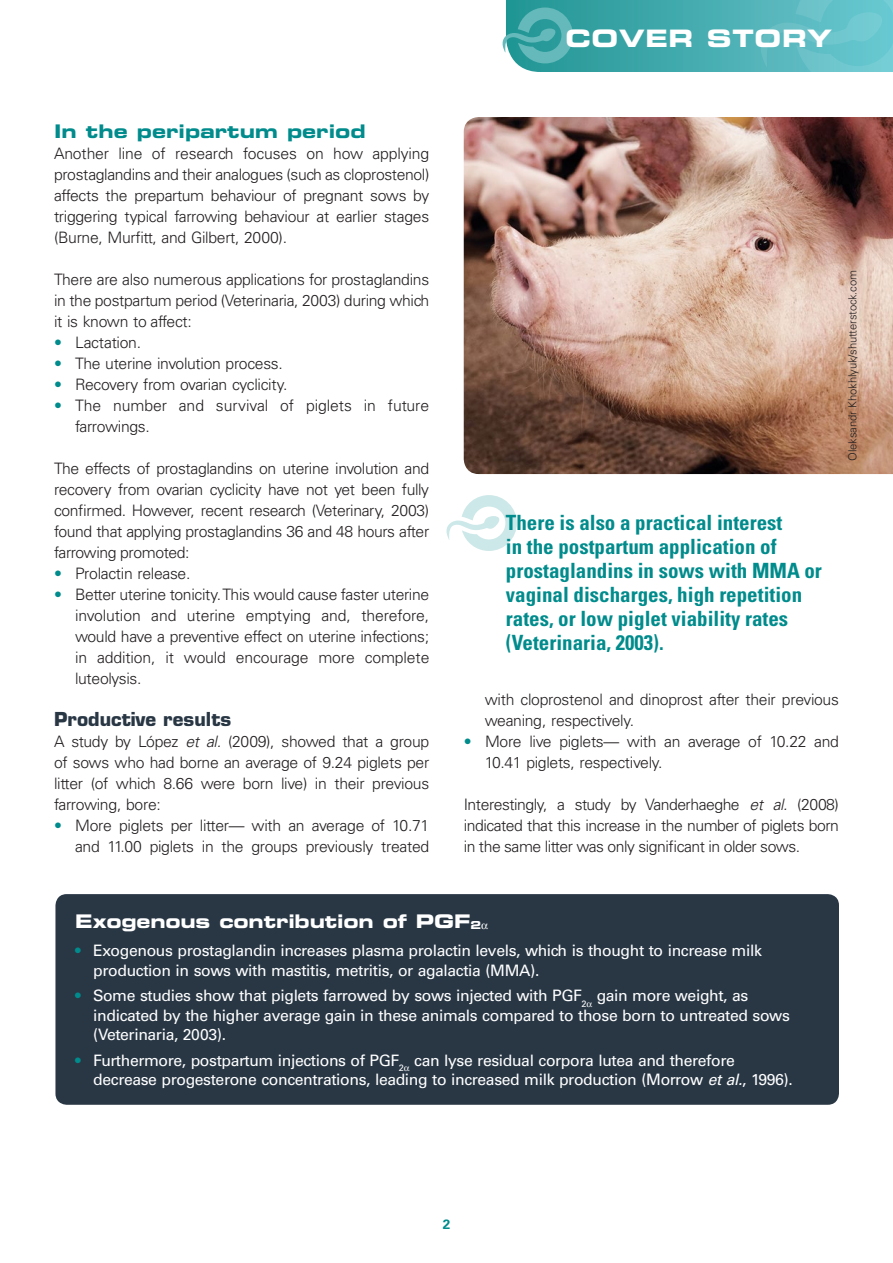
<style>
.page{position:relative;width:893px;height:1263px;background:#fff}
.page>*{position:absolute;margin:0;border:0;box-sizing:border-box;transform-origin:0 0}
.t1{font:24px "Eurostile LT Std Bold Ex 2";letter-spacing:.03em;color:#fff}
.MSD_Destacado{font:700 condensed 21px/24px "Univers LT Std";color:#008b8c}
.MSD_Titular_desplega{font:18.75px "Eurostile LT Std Bold Ex 2";letter-spacing:-.01em;color:#fff}
.MSD_Apartado_1{font:18.75px "Eurostile LT Std Bold Ex 2";color:#008b8c}
.MSD_Apartado_2{font:700 18.75px "Eurostile LT Std";color:#293745}
.MSD_Texto_normal{font:300 15.75px/21px "Univers LT Std";letter-spacing:-.02em;color:#231f20}
.t2{font:15.75px/19.5px "Univers LT Std";letter-spacing:-.025em;color:#fff}
.MSD_Texto_despues_li{font:300 15.75px/21px "Univers LT Std";letter-spacing:-.03em;color:#231f20;text-align:justify}
.MSD_Texto_antes_list{font:300 15.75px/21px "Univers LT Std";letter-spacing:-.02em;color:#231f20;text-align:justify}
.t3{font:700 13.5px "Univers LT Std";color:#008b8c}
.MSD_Fuente_foto{font:300 11.25px "Univers LT Std";letter-spacing:-.01em;color:#231f20}
.s1{color:#008b8c}
.s2{font-style:italic}
</style>
<div class="page">
<img style="left:464px;top:117px;width:429px;height:357px">
<svg style="left:503px;top:0;width:390px;height:72px;background:#4fb1b5"></svg>
<svg style="left:446px;top:495px;width:71px;height:56px"></svg>
<div style="left:55px;top:894px;width:784px;height:211px;background:#293745;border-radius:11px"></div>
<h1 class="t1" style="left:565px;top:22px;width:268px">COVER STORY</h1>
<p class="MSD_Apartado_1" style="left:54px;top:118px;width:313px">In the peripartum period</p>
<p class="MSD_Texto_normal" style="left:54px;top:143px;width:377px;text-align:justify">Another line of research focuses on how applying prostaglandins and their analogues (such as cloprostenol) affects the prepartum behaviour of pregnant sows by triggering typical farrowing behaviour at earlier stages (Burne, Murfitt, and Gilbert, 2000).</p>
<p class="MSD_Texto_antes_list" style="left:54px;top:269px;width:377px">There are also numerous applications for prostaglandins in the postpartum period (Veterinaria, 2003) during which it is known to affect:</p>
<p class="MSD_Texto_normal" style="left:54px;top:332px;width:89px"><span class="s1">•</span> Lactation.</p>
<p class="MSD_Texto_normal" style="left:54px;top:353px;width:230px"><span class="s1">•</span> The uterine involution process.</p>
<p class="MSD_Texto_normal" style="left:54px;top:374px;width:235px"><span class="s1">•</span> Recovery from ovarian cyclicity.</p>
<p class="MSD_Texto_normal" style="left:75px;top:395px;width:356px;text-indent:-21px"><span class="s1">•</span> The number and survival of piglets in future farrowings.</p>
<p class="MSD_Texto_despues_li" style="left:54px;top:458px;width:377px">The effects of prostaglandins on uterine involution and recovery from ovarian cyclicity have not yet been fully confirmed. However, recent research (Veterinary, 2003) found that applying prostaglandins 36 and 48 hours after farrowing promoted:</p>
<p class="MSD_Texto_normal" style="left:54px;top:563px;width:138px"><span class="s1">•</span> Prolactin release.</p>
<p class="MSD_Texto_normal" style="left:75px;top:584px;width:356px;text-align:justify;text-indent:-21px"><span class="s1">•</span> Better uterine tonicity. This would cause faster uterine involution and uterine emptying and, therefore, would have a preventive effect on uterine infections; in addition, it would encourage more complete luteolysis.</p>
<p class="MSD_Apartado_2" style="left:54px;top:708px;width:179px">Productive results</p>
<p class="MSD_Texto_antes_list" style="left:54px;top:731px;width:377px">A study by López <span class="s2">et al.</span> (2009), showed that a group of sows who had borne an average of 9.24 piglets per litter (of which 8.66 were born live) in their previous farrowing, bore:</p>
<p class="MSD_Texto_normal" style="left:54px;top:815px;width:377px;text-align:right"><span class="s1">•</span> More piglets per litter— with an average of 10.71 and 11.00 piglets in the groups previously treated</p>
<p class="MSD_Fuente_foto" style="left:845px;top:461px;width:192px;rotate:-90deg">Oleksandr Khokhlyuk/shutterstock.com</p>
<p class="MSD_Destacado" style="left:506px;top:510px;width:318px">There is also a practical interest<br>in the postpartum application of prostaglandins in sows with MMA or vaginal discharges, high repetition rates, or low piglet viability rates (Veterinaria, 2003).</p>
<p class="MSD_Texto_normal" style="left:485px;top:689px;width:356px">with cloprostenol and dinoprost after their previous weaning, respectively.</p>
<p class="MSD_Texto_normal" style="left:485px;top:731px;width:356px;text-indent:-21px"><span class="s1">•</span> More live piglets— with an average of 10.22 and<br>10.41 piglets, respectively.</p>
<p class="MSD_Texto_despues_li" style="left:464px;top:794px;width:377px">Interestingly, a study by Vanderhaeghe <span class="s2">et al.</span> (2008) indicated that this increase in the number of piglets born in the same litter was only significant in older sows.</p>
<p class="MSD_Titular_desplega" style="left:75px;top:908px;width:407px">Exogenous contribution of PGF<sub>2</sub></p>
<p class="t2" style="left:93px;top:941px;width:670px;text-indent:-18px"><span class="s1">•</span> Exogenous prostaglandin increases plasma prolactin levels, which is thought to increase milk production in sows with mastitis, metritis, or agalactia (MMA).</p>
<p class="t2" style="left:93px;top:986px;width:698px;text-indent:-18px"><span class="s1">•</span> Some studies show that piglets farrowed by sows injected with PGF<sub>2</sub> gain more weight, as indicated by the higher average gain in these animals compared to those born to untreated sows (Veterinaria, 2003).</p>
<p class="t2" style="left:93px;top:1050px;width:701px;text-indent:-18px"><span class="s1">•</span> Furthermore, postpartum injections of PGF<sub>2</sub> can lyse residual corpora lutea and therefore decrease progesterone concentrations, leading to increased milk production (Morrow <span class="s2">et al.</span>, 1996).</p>
<p class="t3" style="left:443px;top:1217px;width:9px">2</p>
</div>
